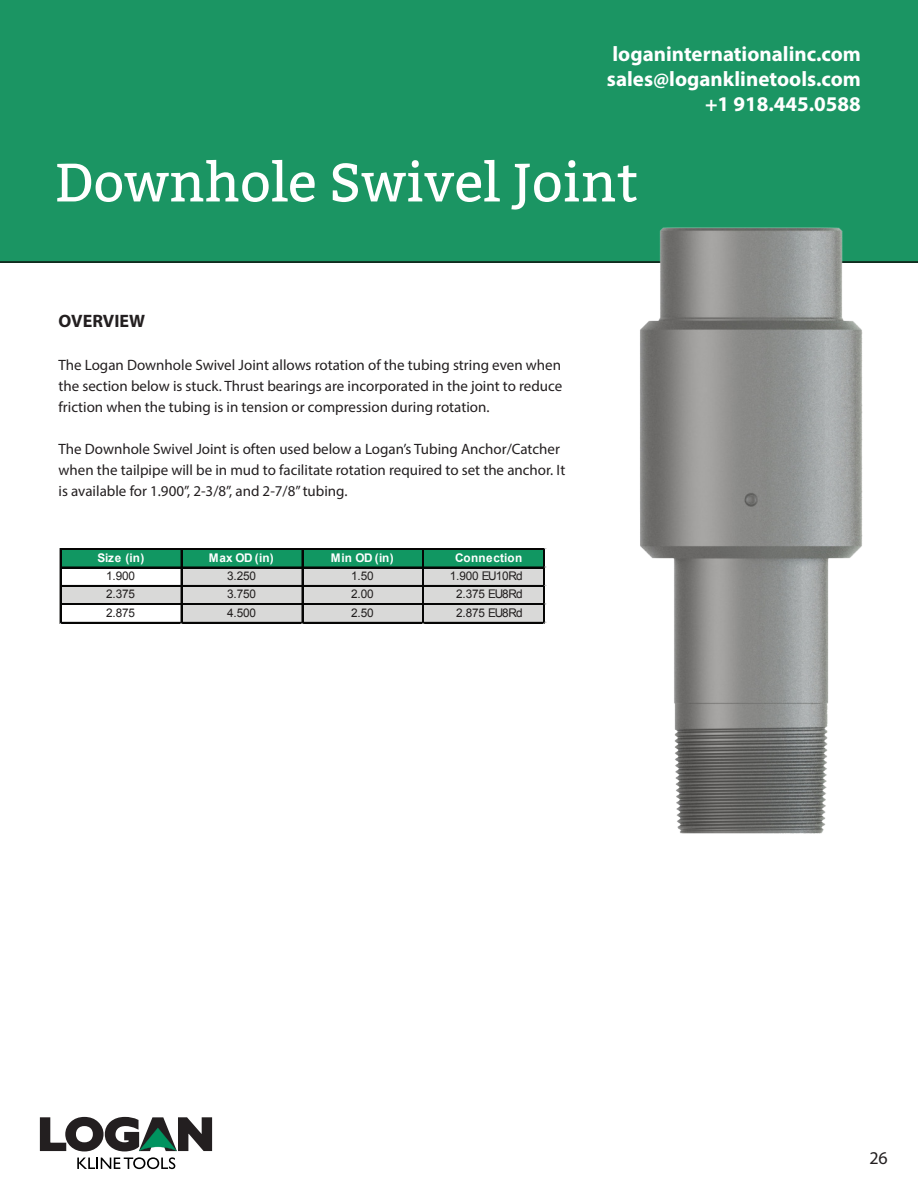
<style>
.page{position:relative;width:918px;height:1188px;background:#fff}
.page>*{position:absolute;margin:0;border:0;box-sizing:border-box;transform-origin:0 0}
.t1{font:54px "Bitter";color:#fff}
.t2{font:700 21px "Myriad Pro";color:#fff}
.t3{font:700 18px "Myriad Pro";color:#231f20}
.t4{font:18px "Myriad Pro";color:#231f20}
.t5{font:15px/21px "Myriad Pro";color:#231f20;text-align:justify}
.t6{font:12px "Arial";letter-spacing:-.01em;color:#211e1e}
.t7{font:700 12px "Arial";letter-spacing:-.005em;color:#fff}
.t8{font:12px "Arial";letter-spacing:-.05em;color:#211e1e}
.t9{font:700 12px "Arial";letter-spacing:.025em;color:#fff}
</style>
<div class="page">
<svg style="left:40px;top:1117px;width:172px;height:52px"></svg>
<div style="left:0;top:0;width:917px;height:263px;background:#1b9563"></div>
<img style="left:628px;top:227px;width:236px;height:607px">
<div style="left:61px;top:550px;width:484px;height:18px;background:#119762"></div>
<div style="left:181px;top:567px;width:364px;height:20px;background:#d9d9d8"></div>
<div style="left:61px;top:585px;width:484px;height:20px;background:#d9d9d8"></div>
<div style="left:181px;top:604px;width:364px;height:19px;background:#d9d9d8"></div>
<hr style="left:61px;top:548px;width:484px;height:1px;background:#050504">
<hr style="left:61px;top:549px;width:484px;height:1px;background:#050504">
<hr style="left:61px;top:567px;width:484px;height:1px;background:#050504">
<hr style="left:61px;top:585px;width:484px;height:2px;background:#050504">
<hr style="left:61px;top:604px;width:484px;height:1px;background:#050504">
<hr style="left:60px;top:549px;width:1px;height:74px;background:#050504">
<hr style="left:181px;top:550px;width:1px;height:73px;background:#050504">
<hr style="left:302px;top:550px;width:1px;height:73px;background:#050504">
<hr style="left:423px;top:550px;width:1px;height:73px;background:#050504">
<hr style="left:61px;top:622px;width:484px;height:1px;background:#050504">
<hr style="left:544px;top:550px;width:1px;height:73px;background:#050504">
<svg style="left:917px;top:0;width:1px;height:263px"></svg>
<p class="t2" style="left:612px;top:40px;width:250px">loganinternationalinc.com</p>
<p class="t2" style="left:607px;top:65px;width:255px">sales@loganklinetools.com</p>
<p class="t2" style="left:705px;top:90px;width:157px">+1 918.445.0588</p>
<p class="t1" style="left:54px;top:151px;width:586px">Downhole Swivel Joint</p>
<p class="t3" style="left:58px;top:310px;width:88px">OVERVIEW</p>
<p class="t5" style="left:58px;top:354px;width:505px">The Logan Downhole Swivel Joint allows rotation of the tubing string even when the section below is stuck. Thrust bearings are incorporated in the joint to reduce friction when the tubing is in tension or compression during rotation.</p>
<p class="t5" style="left:58px;top:438px;width:508px;text-align:left">The Downhole Swivel Joint is often used below a Logan’s Tubing Anchor/Catcher when the tailpipe will be in mud to facilitate rotation required to set the anchor. It is available for 1.900”, 2-3/8”, and 2-7/8” tubing.</p>
<p class="t7" style="left:98px;top:549px;width:48px">Size (in)</p>
<p class="t7" style="left:209px;top:549px;width:66px">Max OD (in)</p>
<p class="t7" style="left:331px;top:549px;width:64px">Min OD (in)</p>
<p class="t9" style="left:455px;top:549px;width:69px">Connection</p>
<p class="t6" style="left:106px;top:568px;width:31px">1.900</p>
<p class="t6" style="left:227px;top:568px;width:31px">3.250</p>
<p class="t6" style="left:351px;top:568px;width:24px">1.50</p>
<p class="t6" style="left:450px;top:568px;width:74px">1.900 EU10Rd</p>
<p class="t6" style="left:106px;top:586px;width:31px">2.375</p>
<p class="t6" style="left:227px;top:586px;width:31px">3.750</p>
<p class="t6" style="left:351px;top:586px;width:24px">2.00</p>
<p class="t8" style="left:456px;top:586px;width:68px">2.375 EU8Rd</p>
<p class="t6" style="left:106px;top:605px;width:31px">2.875</p>
<p class="t6" style="left:227px;top:605px;width:31px">4.500</p>
<p class="t6" style="left:351px;top:605px;width:24px">2.50</p>
<p class="t8" style="left:456px;top:605px;width:68px">2.875 EU8Rd</p>
<p class="t4" style="left:869px;top:1147px;width:20px">26</p>
</div>
